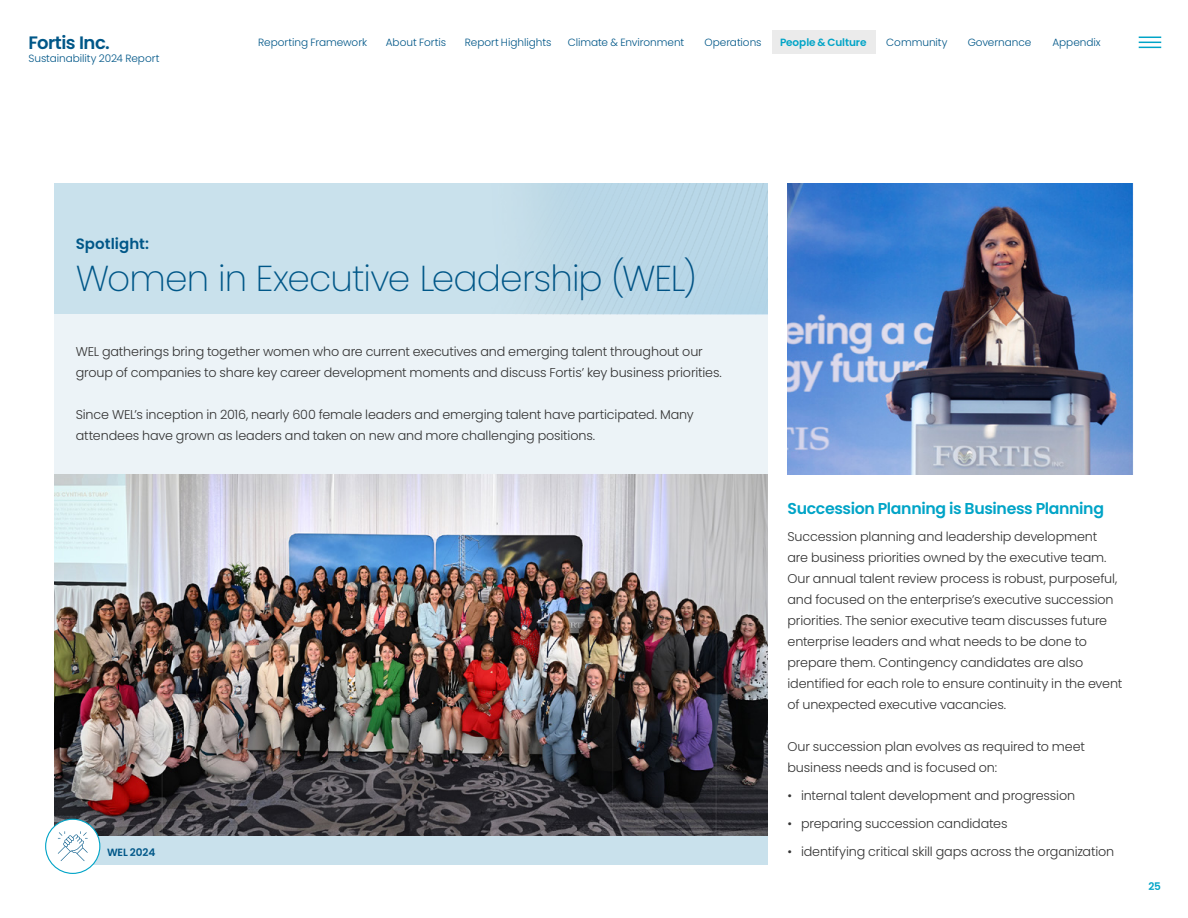
<style>
.page{position:relative;width:1188px;height:918px;background:#fff}
.page>*{position:absolute;margin:0;border:0;box-sizing:border-box;transform-origin:0 0}
.t1{font:200 36px "Poppins";letter-spacing:-.025em;color:#005788}
.t2{font:600 18px "Poppins";letter-spacing:-.025em;color:#005788}
.t3{font:600 15.75px "Poppins";letter-spacing:-.025em;color:#00a4c7}
.t4{font:600 15px "Poppins";letter-spacing:.005em;color:#005788}
.t5{font:300 12.75px/21px "Poppins";letter-spacing:-.01em;color:#333}
.t6{font:300 10.5px "Poppins";letter-spacing:-.005em;color:#005788}
.t7{font:600 10.5px "Poppins";letter-spacing:-.01em;color:#00a4c7}
.t8{font:600 10.5px "Poppins";letter-spacing:-.015em;color:#005788}
</style>
<div class="page">
<div style="left:54px;top:184px;width:713px;height:564px;background:#ecf3f7"></div>
<div style="left:54px;top:184px;width:713px;height:130px;background:linear-gradient(to right,#cfe5ee,#b8d6e6)"></div>
<img style="left:54px;top:474px;width:713px;height:362px">
<div style="left:92px;top:836px;width:675px;height:28px;background:#c9e1ec"></div>
<div style="left:46px;top:819px;width:54px;height:54px;background:#fff;border-radius:50%"></div>
<div style="left:45px;top:819px;width:55px;height:55px;border:1px solid #00a4c7;border-radius:50%"></div>
<svg style="left:58px;top:831px;width:30px;height:30px"></svg>
<img style="left:788px;top:184px;width:346px;height:290px">
<div style="left:772px;top:30px;width:104px;height:24px;background:#ebebeb"></div>
<svg style="left:1138px;top:36px;width:24px;height:12px"></svg>
<svg style="left:1139px;top:37px;width:22px;height:11px"></svg>
<h2 class="t2" style="left:28px;top:32px;width:83px">Fortis Inc.</h2>
<p class="t6" style="left:28px;top:52px;width:132px">Sustainability 2024 Report</p>
<p class="t6" style="left:258px;top:36px;width:110px">Reporting Framework</p>
<p class="t6" style="left:386px;top:36px;width:62px">About Fortis</p>
<p class="t6" style="left:465px;top:36px;width:88px">Report Highlights</p>
<p class="t6" style="left:568px;top:36px;width:118px">Climate &amp; Environment</p>
<p class="t6" style="left:705px;top:36px;width:59px">Operations</p>
<p class="t6" style="left:886px;top:36px;width:63px">Community</p>
<p class="t6" style="left:968px;top:36px;width:65px">Governance</p>
<p class="t6" style="left:1052px;top:36px;width:50px">Appendix</p>
<p class="t7" style="left:780px;top:36px;width:88px">People &amp; Culture</p>
<p class="t4" style="left:76px;top:235px;width:75px">Spotlight:</p>
<h1 class="t1" style="left:76px;top:257px;width:622px">Women in Executive Leadership (WEL)</h1>
<p class="t5" style="left:76px;top:341px;width:648px">WEL gatherings bring together women who are current executives and emerging talent throughout our group of companies to share key career development moments and discuss Fortis’ key business priorities.</p>
<p class="t5" style="left:76px;top:404px;width:620px">Since WEL’s inception in 2016, nearly 600 female leaders and emerging talent have participated. Many attendees have grown as leaders and taken on new and more challenging positions.</p>
<p class="t8" style="left:107px;top:846px;width:50px">WEL 2024</p>
<p class="t3" style="left:788px;top:499px;width:318px">Succession Planning is Business Planning</p>
<p class="t5" style="left:788px;top:527px;width:336px">Succession planning and leadership development<br>are business priorities owned by the executive team.<br>Our annual talent review process is robust, purposeful, and focused on the enterprise’s executive succession priorities. The senior executive team discusses future enterprise leaders and what needs to be done to prepare them. Contingency candidates are also identified for each role to ensure continuity in the event of unexpected executive vacancies.</p>
<p class="t5" style="left:788px;top:736px;width:299px">Our succession plan evolves as required to meet business needs and is focused on:</p>
<p class="t5" style="left:788px;top:785px;width:289px">• internal talent development and progression</p>
<p class="t5" style="left:788px;top:813px;width:222px">• preparing succession candidates</p>
<p class="t5" style="left:788px;top:841px;width:328px">• identifying critical skill gaps across the organization</p>
<p class="t7" style="left:1148px;top:880px;width:14px">25</p>
</div>
